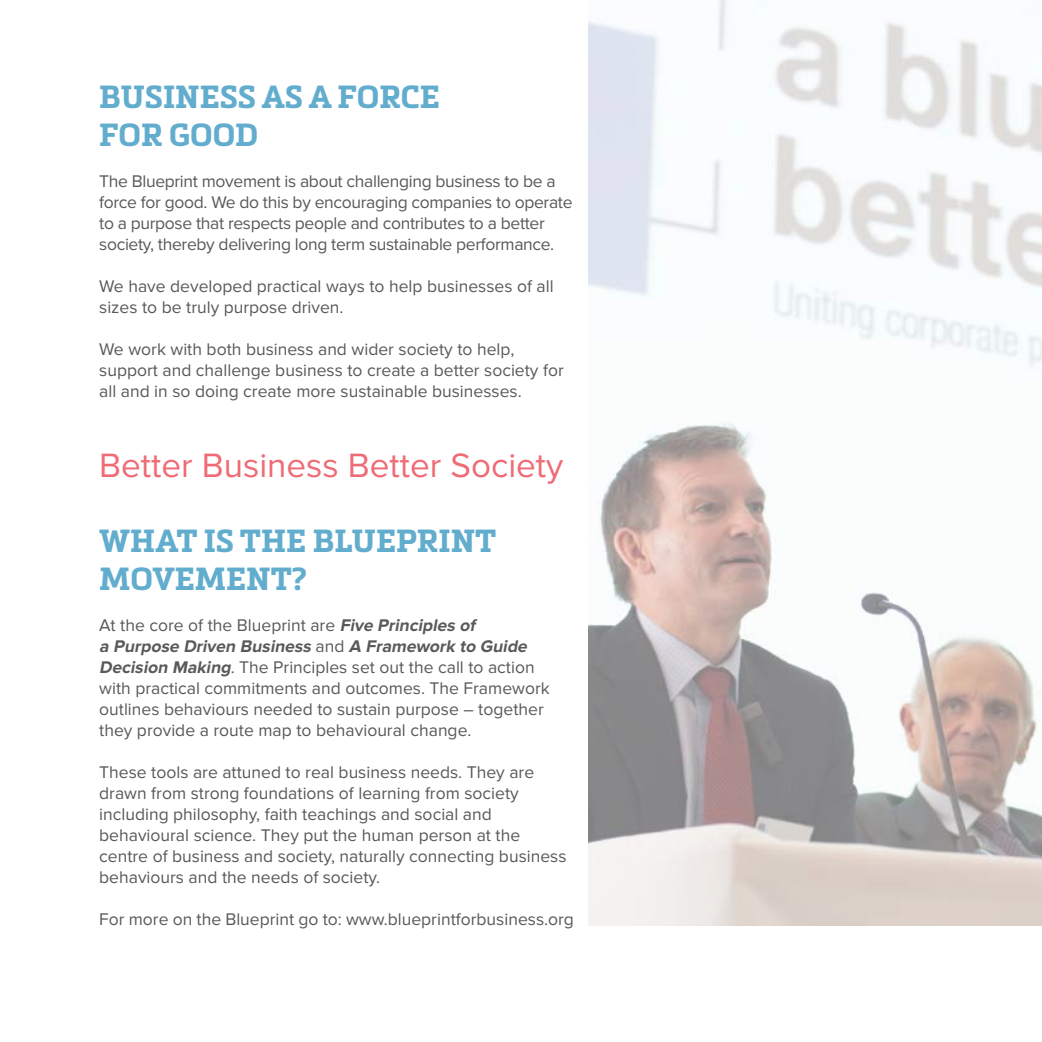
<style>
.page{position:relative;width:1042px;height:1042px;background:#fff}
.page>*{position:absolute;margin:0;border:0;box-sizing:border-box;transform-origin:0 0}
.t1{font:35px "Proxima Nova";color:#ef6b76}
.t2{font:700 31.5px/37.8px "Metronic Slab Pro";color:#62adce}
.t3{font:17.5px/21px "Proxima Nova";color:#58595b}
.t4{font:17.5px/21px "Proxima Nova";letter-spacing:-.02em;color:#58595b}
.s1{font-weight:700;font-style:italic}
</style>
<div class="page">
<img style="left:589px;top:0;width:453px;height:925px">
<h2 class="t2" style="left:99px;top:77px;width:342px">BUSINESS AS A FORCE<br>FOR GOOD</h2>
<p class="t4" style="left:99px;top:171px;width:475px">The Blueprint movement is about challenging business to be a force for good. We do this by encouraging companies to operate to a purpose that respects people and contributes to a better society, thereby delivering long term sustainable performance.</p>
<p class="t3" style="left:99px;top:276px;width:456px">We have developed practical ways to help businesses of all sizes to be truly purpose driven.</p>
<p class="t3" style="left:99px;top:339px;width:466px">We work with both business and wider society to help, support and challenge business to create a better society for all and in so doing create more sustainable businesses.</p>
<h1 class="t1" style="left:99px;top:445px;width:466px">Better Business Better Society</h1>
<h2 class="t2" style="left:99px;top:522px;width:399px">WHAT IS THE BLUEPRINT<br>MOVEMENT?</h2>
<p class="t3" style="left:99px;top:615px;width:452px">At the core of the Blueprint are <span class="s1">Five Principles of<br>a Purpose Driven Business</span> a n d <span class="s1">A Framework to Guide Decision Making</span>. The Principles set out the call to action with practical commitments and outcomes. The Framework outlines behaviours needed to sustain purpose – together they provide a route map to behavioural change.</p>
<p class="t3" style="left:99px;top:762px;width:469px">These tools are attuned to real business needs. They are drawn from strong foundations of learning from society including philosophy, faith teachings and social and behavioural science. They put the human person at the centre of business and society, naturally connecting business behaviours and the needs of society.</p>
<p class="t3" style="left:99px;top:909px;width:476px">For more on the Blueprint go to: www.blueprintforbusiness.org</p>
</div>
